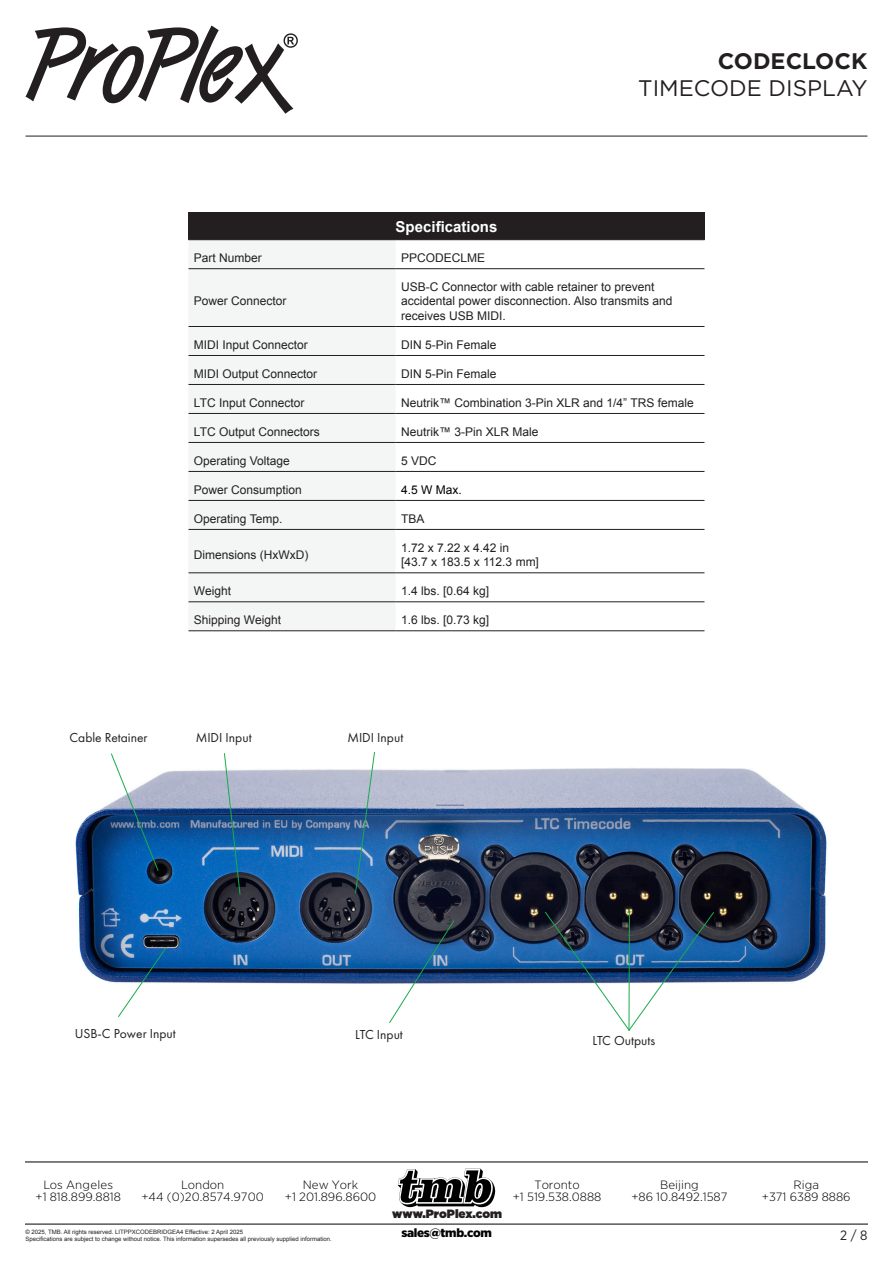
<style>
.page{position:relative;width:893px;height:1263px;background:#fff}
.page>*{position:absolute;margin:0;border:0;box-sizing:border-box;transform-origin:0 0}
.t1{font:22.5px "Gotham";color:#231f20}
.t2{font:700 22.5px "Gotham";color:#231f20}
.t3{font:700 15px "Arial";color:#fff}
.t4{font:13.5px "Futura PT";color:#231f20}
.t5{font:13.5px "Gotham Narrow";color:#231f20}
.t6{font:12px/14.4px "Arial";color:#231f20}
.t7{font:300 12px/12px "Gotham Narrow";color:#000;text-align:center;scale:1.11 1}
.t8{font:900 12px "Gotham";letter-spacing:-.005em;color:#231f20}
.t9{font:900 12px "Gotham Narrow";letter-spacing:-.025em;color:#000;scale:1.11 1}
.t10{font:900 12px "Gotham";color:#000}
.t11{font:12px "Arial";color:#000}
.t12{font:6px/7.5px "Arial";color:#231f20}
</style>
<div class="page">
<hr style="left:26px;top:1161px;width:841px;height:1px;background:#000">
<hr style="left:26px;top:1224px;width:841px;height:1px;background:#000">
<svg style="left:398px;top:1169px;width:98px;height:38px"></svg>
<hr style="left:26px;top:136px;width:841px;height:1px;background:#231f20">
<svg style="left:26px;top:26px;width:272px;height:88px"></svg>
<div style="left:188px;top:213px;width:516px;height:27px;background:#231f20"></div>
<div style="left:188px;top:240px;width:208px;height:390px;background:#f3f6f4"></div>
<svg style="left:396px;top:240px;width:308px;height:363px"></svg>
<svg style="left:396px;top:327px;width:308px;height:173px"></svg>
<hr style="left:188px;top:212px;width:208px;height:1px;background:#231f20">
<hr style="left:396px;top:212px;width:308px;height:1px;background:#231f20">
<hr style="left:188px;top:268px;width:208px;height:1px;background:#231f20">
<hr style="left:396px;top:268px;width:308px;height:1px;background:#231f20">
<hr style="left:188px;top:326px;width:208px;height:1px;background:#231f20">
<hr style="left:396px;top:326px;width:308px;height:1px;background:#231f20">
<hr style="left:188px;top:355px;width:208px;height:1px;background:#231f20">
<hr style="left:396px;top:355px;width:308px;height:1px;background:#231f20">
<hr style="left:188px;top:384px;width:208px;height:1px;background:#231f20">
<hr style="left:396px;top:384px;width:308px;height:1px;background:#231f20">
<hr style="left:188px;top:413px;width:208px;height:1px;background:#231f20">
<hr style="left:396px;top:413px;width:308px;height:1px;background:#231f20">
<hr style="left:188px;top:442px;width:208px;height:1px;background:#231f20">
<hr style="left:396px;top:442px;width:308px;height:1px;background:#231f20">
<hr style="left:188px;top:471px;width:208px;height:1px;background:#231f20">
<hr style="left:396px;top:471px;width:308px;height:1px;background:#231f20">
<hr style="left:188px;top:500px;width:208px;height:1px;background:#231f20">
<hr style="left:396px;top:500px;width:308px;height:1px;background:#231f20">
<hr style="left:188px;top:529px;width:208px;height:1px;background:#231f20">
<hr style="left:396px;top:529px;width:308px;height:1px;background:#231f20">
<hr style="left:188px;top:572px;width:208px;height:1px;background:#231f20">
<hr style="left:396px;top:572px;width:308px;height:1px;background:#231f20">
<hr style="left:188px;top:601px;width:208px;height:1px;background:#231f20">
<hr style="left:396px;top:601px;width:308px;height:1px;background:#231f20">
<hr style="left:188px;top:630px;width:208px;height:1px;background:#231f20">
<hr style="left:396px;top:630px;width:308px;height:1px;background:#231f20">
<img style="left:75px;top:768px;width:752px;height:216px">
<svg style="left:117px;top:946px;width:50px;height:71px"></svg>
<svg style="left:388px;top:919px;width:67px;height:104px"></svg>
<hr style="left:629px;top:909px;width:1px;height:122px;background:#1aac4b">
<svg style="left:224px;top:753px;width:17px;height:142px;background:#5b83a2"></svg>
<svg style="left:110px;top:753px;width:49px;height:119px"></svg>
<svg style="left:355px;top:751px;width:20px;height:143px;background:#6a92b6"></svg>
<svg style="left:544px;top:911px;width:171px;height:120px"></svg>
<p class="t3" style="left:396px;top:216px;width:103px">Specifications</p>
<h1 class="t2" style="left:718px;top:46px;width:151px">CODECLOCK</h1>
<h1 class="t1" style="left:638px;top:74px;width:231px">TIMECODE DISPLAY</h1>
<p class="t6" style="left:194px;top:251px;width:70px">Part Number</p>
<p class="t6" style="left:401px;top:251px;width:86px">PPCODECLME</p>
<p class="t6" style="left:194px;top:294px;width:94px">Power Connector</p>
<p class="t6" style="left:401px;top:280px;width:273px">USB-C Connector with cable retainer to prevent accidental power disconnection. Also transmits and receives USB MIDI.</p>
<p class="t6" style="left:194px;top:337px;width:116px">MIDI Input Connector</p>
<p class="t6" style="left:401px;top:337px;width:97px">DIN 5-Pin Female</p>
<p class="t6" style="left:194px;top:366px;width:125px">MIDI Output Connector</p>
<p class="t6" style="left:401px;top:366px;width:97px">DIN 5-Pin Female</p>
<p class="t6" style="left:194px;top:395px;width:112px">LTC Input Connector</p>
<p class="t6" style="left:401px;top:395px;width:294px">Neutrik™ Combination 3-Pin XLR and 1/4” TRS female</p>
<p class="t6" style="left:194px;top:424px;width:127px">LTC Output Connectors</p>
<p class="t6" style="left:401px;top:424px;width:139px">Neutrik™ 3-Pin XLR Male</p>
<p class="t6" style="left:194px;top:453px;width:98px">Operating Voltage</p>
<p class="t6" style="left:401px;top:453px;width:37px">5 VDC</p>
<p class="t6" style="left:194px;top:482px;width:110px">Power Consumption</p>
<p class="t11" style="left:401px;top:482px;width:62px">4.5 W Max.</p>
<p class="t6" style="left:194px;top:511px;width:90px">Operating Temp.</p>
<p class="t6" style="left:401px;top:511px;width:25px">TBA</p>
<p class="t6" style="left:194px;top:548px;width:116px">Dimensions (HxWxD)</p>
<p class="t6" style="left:401px;top:540px;width:139px">1.72 x 7.22 x 4.42 in<br>[43.7 x 183.5 x 112.3 mm]</p>
<p class="t6" style="left:194px;top:584px;width:39px">Weight</p>
<p class="t6" style="left:401px;top:584px;width:90px">1.4 lbs. [0.64 kg]</p>
<p class="t6" style="left:194px;top:613px;width:89px">Shipping Weight</p>
<p class="t6" style="left:401px;top:613px;width:90px">1.6 lbs. [0.73 kg]</p>
<p class="t4" style="left:70px;top:729px;width:80px">Cable Retainer</p>
<p class="t4" style="left:196px;top:729px;width:57px">MIDI Input</p>
<p class="t4" style="left:347px;top:729px;width:57px">MIDI Input</p>
<p class="t4" style="left:75px;top:1025px;width:102px">USB-C Power Input</p>
<p class="t4" style="left:355px;top:1027px;width:49px">LTC Input</p>
<p class="t4" style="left:592px;top:1032px;width:64px">LTC Outputs</p>
<p class="t7" style="left:142px;top:1179px;width:112px">London<br>+44 (0)20.8574.9700</p>
<p class="t12" style="left:26px;top:1228px;width:308px">© 2025, TMB. All rights reserved. LITPPXCODEBRIDGEA4 Effective: 2 April 2025<br>Specifications are subject to change without notice. This information supersedes all previously supplied information.</p>
<p class="t9" style="left:401px;top:1225px;width:83px">sales@tmb.com</p>
<p class="t5" style="left:840px;top:1227px;width:29px">2 / 8</p>
<p class="t7" style="left:36px;top:1179px;width:78px">Los Angeles<br>+1 818.899.8818</p>
<p class="t7" style="left:513px;top:1179px;width:81px">Toronto<br>+1 519.538.0888</p>
<p class="t7" style="left:631px;top:1179px;width:88px">Beijing<br>+86 10.8492.1587</p>
<p class="t7" style="left:285px;top:1179px;width:84px">New York<br>+1 201.896.8600</p>
<p class="t7" style="left:762px;top:1179px;width:81px">Riga<br>+371 6389 8886</p>
<p class="t10" style="left:423px;top:1205px;width:69px">w.tmb.com</p>
<p class="t8" style="left:392px;top:1205px;width:111px">www.ProPlex.com</p>
</div>
